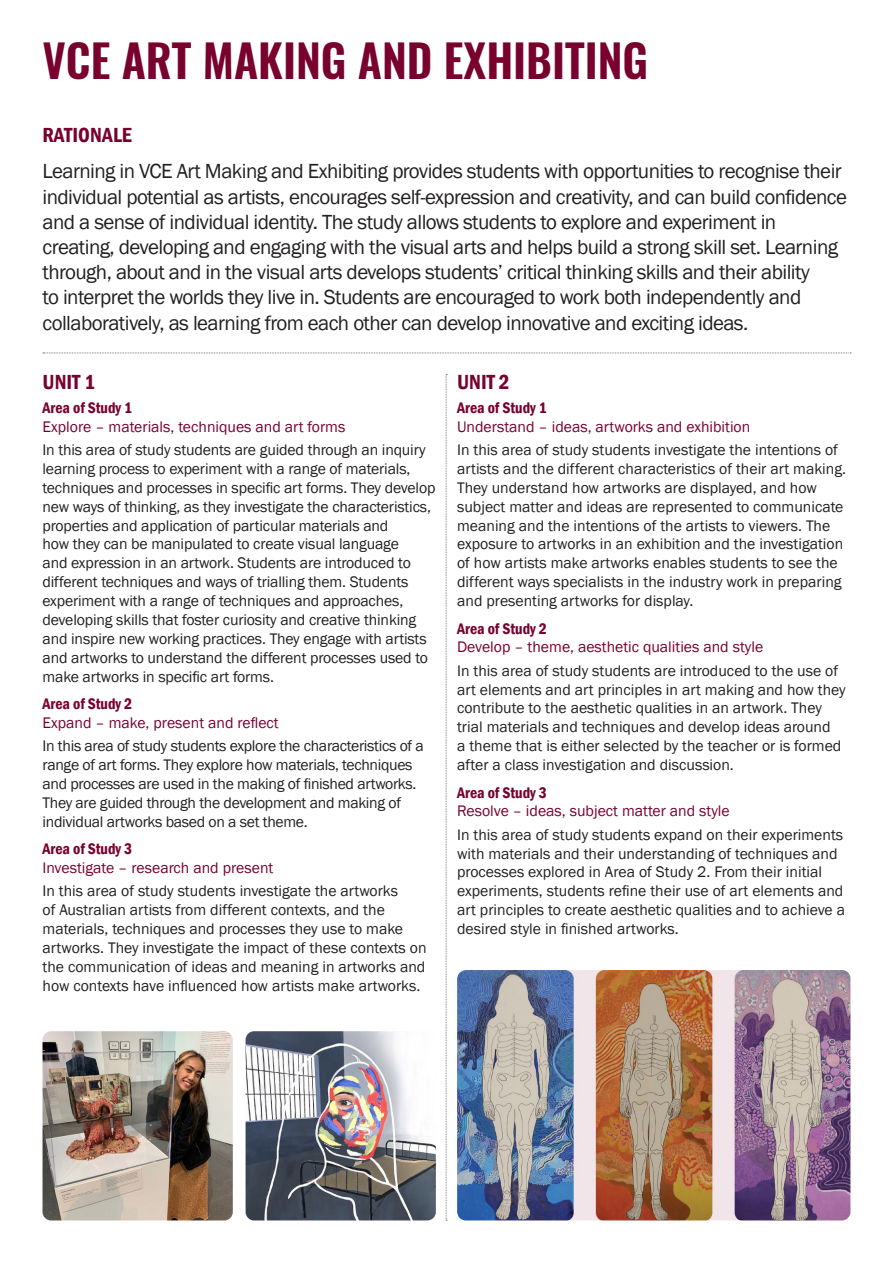
<style>
.page{position:relative;width:893px;height:1263px;background:#fff}
.page>*{position:absolute;margin:0;border:0;box-sizing:border-box;transform-origin:0 0}
.section_header_30pt{font:600 45px "Oswald";color:#78012d}
.subhead_14pt_ruby{font:21px/25.2px "Franklin Gothic";letter-spacing:-.03em;color:#231f20}
.subhead_14pt_ruby-2{font:600 condensed 21px "Franklin Gothic";color:#78012d}
.body_text_10_5pt{font:15.75px/18.9px "Franklin Gothic";color:#231f20}
.body_text_10_5pt-2{font:15.75px/18.9px "Franklin Gothic";letter-spacing:-.02em;color:#231f20}
.subhead_10_5_red{font:15.75px "Franklin Gothic";color:#78012d}
.body_text_10_5pt-3{font:15.75px "Franklin Gothic";color:#78012d}
.subhead_10_5_red_bol{font:600 condensed 15.75px "Franklin Gothic";color:#78012d}
.subhead_10_5_black{font:600 condensed 15.75px "Franklin Gothic";color:#78012d}
</style>
<div class="page">
<img style="left:457px;top:970px;width:393px;height:250px">
<img style="left:43px;top:1031px;width:190px;height:189px">
<img style="left:246px;top:1031px;width:190px;height:189px">
<svg style="left:43px;top:353px;width:808px;height:1px"></svg>
<svg style="left:446px;top:374px;width:1px;height:847px"></svg>
<p class="section_header_30pt" style="left:43px;top:29px;width:607px">VCE ART MAKING AND EXHIBITING</p>
<p class="subhead_14pt_ruby-2" style="left:43px;top:121px;width:91px">RATIONALE</p>
<p class="subhead_14pt_ruby" style="left:43px;top:159px;width:806px">Learning in VCE Art Making and Exhibiting provides students with opportunities to recognise their individual potential as artists, encourages self-expression and creativity, and can build confidence and a sense of individual identity. The study allows students to explore and experiment in creating, developing and engaging with the visual arts and helps build a strong skill set. Learning through, about and in the visual arts develops students’ critical thinking skills and their ability<br>to interpret the worlds they live in. Students are encouraged to work both independently and collaboratively, as learning from each other can develop innovative and exciting ideas.</p>
<p class="subhead_14pt_ruby-2" style="left:43px;top:368px;width:54px">UNIT 1</p>
<p class="subhead_14pt_ruby-2" style="left:457px;top:368px;width:54px">UNIT 2</p>
<p class="subhead_10_5_black" style="left:43px;top:397px;width:91px">Area of Study 1</p>
<p class="body_text_10_5pt-3" style="left:43px;top:417px;width:304px">Explore – materials, techniques and art forms</p>
<p class="body_text_10_5pt" style="left:43px;top:441px;width:394px">In this area of study students are guided through an inquiry learning process to experiment with a range of materials, techniques and processes in specific art forms. They develop new ways of thinking, as they investigate the characteristics, properties and application of particular materials and<br>how they can be manipulated to create visual language<br>and expression in an artwork. Students are introduced to different techniques and ways of trialling them. Students experiment with a range of techniques and approaches, developing skills that foster curiosity and creative thinking and inspire new working practices. They engage with artists and artworks to understand the different processes used to make artworks in specific art forms.</p>
<p class="subhead_10_5_red_bol" style="left:43px;top:693px;width:91px">Area of Study 2</p>
<p class="subhead_10_5_red" style="left:43px;top:713px;width:238px">Expand – make, present and reflect</p>
<p class="body_text_10_5pt-2" style="left:43px;top:737px;width:383px">In this area of study students explore the characteristics of a range of art forms. They explore how materials, techniques and processes are used in the making of finished artworks.<br>They are guided through the development and making of individual artworks based on a set theme.</p>
<p class="subhead_10_5_red_bol" style="left:43px;top:838px;width:91px">Area of Study 3</p>
<p class="subhead_10_5_red" style="left:43px;top:858px;width:232px">Investigate – research and present</p>
<p class="body_text_10_5pt" style="left:43px;top:882px;width:386px">In this area of study students investigate the artworks<br>of Australian artists from different contexts, and the materials, techniques and processes they use to make artworks. They investigate the impact of these contexts on the communication of ideas and meaning in artworks and how contexts have influenced how artists make artworks.</p>
<p class="subhead_10_5_black" style="left:457px;top:397px;width:91px">Area of Study 1</p>
<p class="body_text_10_5pt-3" style="left:457px;top:417px;width:295px">Understand – ideas, artworks and exhibition</p>
<p class="body_text_10_5pt" style="left:457px;top:441px;width:390px">In this area of study students investigate the intentions of artists and the different characteristics of their art making.<br>They understand how artworks are displayed, and how subject matter and ideas are represented to communicate meaning and the intentions of the artists to viewers. The exposure to artworks in an exhibition and the investigation of how artists make artworks enables students to see the different ways specialists in the industry work in preparing and presenting artworks for display.</p>
<p class="subhead_10_5_red_bol" style="left:457px;top:618px;width:91px">Area of Study 2</p>
<p class="subhead_10_5_red" style="left:457px;top:637px;width:308px">Develop – theme, aesthetic qualities and style</p>
<p class="body_text_10_5pt" style="left:457px;top:661px;width:390px">In this area of study students are introduced to the use of art elements and art principles in art making and how they contribute to the aesthetic qualities in an artwork. They trial materials and techniques and develop ideas around<br>a theme that is either selected by the teacher or is formed after a class investigation and discussion.</p>
<p class="subhead_10_5_red_bol" style="left:457px;top:782px;width:91px">Area of Study 3</p>
<p class="subhead_10_5_red" style="left:457px;top:801px;width:274px">Resolve – ideas, subject matter and style</p>
<p class="body_text_10_5pt" style="left:457px;top:825px;width:389px">In this area of study students expand on their experiments with materials and their understanding of techniques and processes explored in Area of Study 2. From their initial experiments, students refine their use of art elements and art principles to create aesthetic qualities and to achieve a desired style in finished artworks.</p>
</div>
